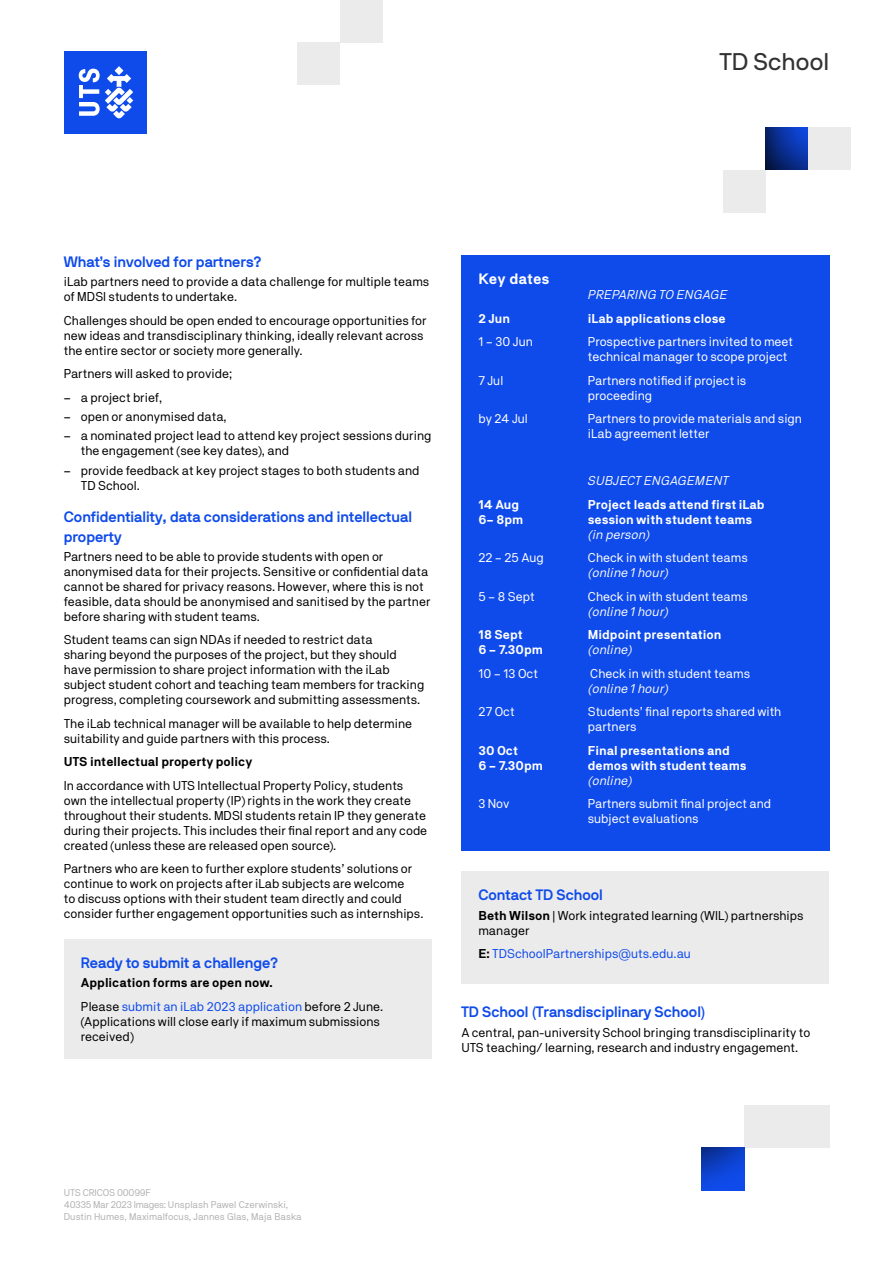
<style>
.page{position:relative;width:893px;height:1263px;background:#fff}
.page>*{position:absolute;margin:0;border:0;box-sizing:border-box;transform-origin:0 0}
.t1{font:24px "NB International Pro";letter-spacing:.005em;color:#323232}
.t2{font:700 15px/19.5px "NB International Pro";color:#0f4beb}
.t3{font:700 15px "NB Akademie";color:#fff}
.t4{font:12.75px/15px "NB Akademie";color:#000}
.t5{font:12.75px/15px "NB Akademie";color:#fff}
.t6{font:700 12.75px/15px "NB Akademie";color:#fff}
.t7{font:700 12.75px/23.5px "NB Akademie";color:#000}
.t8{font:italic 12.75px "NB Akademie";color:#fff}
.t9{font:italic 12.75px "NB Akademie";letter-spacing:.02em;color:#fff}
.t10{font:12.75px "NB Akademie";color:#0f4beb}
.t11{font:9.75px/12px "NB Akademie";color:#b2b2b2}
.s1{font-family:"NB International Pro"}
.s2{font-weight:400}
.s3{font-weight:400;color:#0f4beb}
.s4{font-weight:700}
.s5{font-weight:700;color:#000}
</style>
<div class="page">
<div style="left:298px;top:43px;width:42px;height:42px;background:#ebebeb"></div>
<div style="left:340px;top:0;width:43px;height:43px;background:#ebebeb"></div>
<div style="left:744px;top:1105px;width:85px;height:42px;background:#ebebeb"></div>
<svg style="left:702px;top:1147px;width:42px;height:43px;background:#0d41cd"></svg>
<svg style="left:765px;top:127px;width:43px;height:43px;background:#092d8e"></svg>
<div style="left:808px;top:127px;width:42px;height:43px;background:#ebebeb"></div>
<div style="left:723px;top:170px;width:42px;height:42px;background:#ebebeb"></div>
<div style="left:461px;top:871px;width:368px;height:113px;background:#ebebeb"></div>
<div style="left:64px;top:51px;width:82px;height:83px;background:#0f4beb"></div>
<svg style="left:79px;top:66px;width:54px;height:53px"></svg>
<div style="left:461px;top:255px;width:118px;height:595px;background:#0f4beb"></div>
<div style="left:571px;top:255px;width:258px;height:595px;background:#0f4beb"></div>
<div style="left:64px;top:939px;width:368px;height:119px;background:#ebebeb"></div>
<h1 class="t1" style="left:720px;top:48px;width:111px">TD School</h1>
<p class="t2" style="left:64px;top:252px;width:199px">What’s involved for partners?</p>
<p class="t4" style="left:64px;top:274px;width:367px">iLab partners need to provide a data challenge for multiple teams of MDSI students to undertake.</p>
<p class="t4" style="left:64px;top:313px;width:364px">Challenges should be open ended to encourage opportunities for new ideas and transdisciplinary thinking, ideally relevant across the entire sector or society more generally.</p>
<p class="t4" style="left:64px;top:366px;width:170px">Partners will asked to provide;</p>
<p class="t4" style="left:64px;top:390px;width:100px"><span class="s1">–</span> a project brief,</p>
<p class="t4" style="left:64px;top:409px;width:164px"><span class="s1">–</span> open or anonymised data,</p>
<p class="t4" style="left:81px;top:428px;width:352px;text-indent:-17px"><span class="s1">–</span> a nominated project lead to attend key project sessions during the engagement (see key dates), and</p>
<p class="t4" style="left:81px;top:462px;width:340px;text-indent:-17px"><span class="s1">–</span> provide feedback at key project stages to both students and<br>TD School.</p>
<p class="t2" style="left:64px;top:507px;width:350px">Confidentiality, data considerations and intellectual property</p>
<p class="t4" style="left:64px;top:549px;width:368px">Partners need to be able to provide students with open or anonymised data for their projects. Sensitive or confidential data cannot be shared for privacy reasons. However, where this is not feasible, data should be anonymised and sanitised by the partner before sharing with student teams.</p>
<p class="t4" style="left:64px;top:632px;width:362px">Student teams can sign NDAs if needed to restrict data<br>sharing beyond the purposes of the project, but they should have permission to share project information with the iLab subject student cohort and teaching team members for tracking progress, completing coursework and submitting assessments.</p>
<p class="t4" style="left:64px;top:716px;width:350px">The iLab technical manager will be available to help determine suitability and guide partners with this process.</p>
<p class="t7" style="left:64px;top:750px;width:190px">UTS intellectual property policy</p>
<p class="t4" style="left:64px;top:778px;width:365px">In accordance with UTS Intellectual Property Policy, students own the intellectual property (IP) rights in the work they create throughout their students. MDSI students retain IP they generate during their projects. This includes their final report and any code created (unless these are released open source).</p>
<p class="t4" style="left:64px;top:861px;width:361px">Partners who are keen to further explore students’ solutions or continue to work on projects after iLab subjects are welcome<br>to discuss options with their student team directly and could consider further engagement opportunities such as internships.</p>
<p class="t2" style="left:81px;top:953px;width:199px">Ready to submit a challenge?</p>
<p class="t7" style="left:81px;top:971px;width:304px">Application forms are open now.<br><span class="s2">Please</span> <span class="s3">submit an iLab 2023 application</span> <span class="s2">before 2 June.</span></p>
<p class="t4" style="left:81px;top:1014px;width:301px">(Applications will close early if maximum submissions received)</p>
<p class="t3" style="left:478px;top:270px;width:73px">Key dates</p>
<p class="t6" style="left:478px;top:310px;width:33px">2 Jun</p>
<p class="t5" style="left:478px;top:334px;width:56px">1 – 30 Jun</p>
<p class="t5" style="left:478px;top:372px;width:26px">7 Jul</p>
<p class="t5" style="left:478px;top:411px;width:51px">by 24 Jul</p>
<p class="t6" style="left:478px;top:496px;width:46px">14 Aug<br>6– 8pm</p>
<p class="t5" style="left:478px;top:550px;width:67px">22 – 25 Aug</p>
<p class="t5" style="left:478px;top:588px;width:58px">5 – 8 Sept</p>
<p class="t6" style="left:478px;top:627px;width:66px">18 Sept<br>6 – 7.30pm</p>
<p class="t5" style="left:478px;top:665px;width:61px">10 – 13 Oct</p>
<p class="t5" style="left:478px;top:704px;width:38px">27 Oct</p>
<p class="t6" style="left:478px;top:742px;width:66px">30 Oct<br>6 – 7.30pm</p>
<p class="t5" style="left:478px;top:796px;width:33px">3 Nov</p>
<p class="t9" style="left:588px;top:287px;width:141px">PREPARING TO ENGAGE</p>
<p class="t6" style="left:588px;top:310px;width:139px">iLab applications close</p>
<p class="t5" style="left:588px;top:334px;width:207px">Prospective partners invited to meet technical manager to scope project</p>
<p class="t5" style="left:588px;top:372px;width:160px">Partners notified if project is proceeding</p>
<p class="t5" style="left:588px;top:411px;width:216px">Partners to provide materials and sign iLab agreement letter</p>
<p class="t9" style="left:588px;top:473px;width:142px">SUBJECT ENGAGEMENT</p>
<p class="t6" style="left:588px;top:496px;width:178px">Project leads attend first iLab session with student teams</p>
<p class="t8" style="left:588px;top:527px;width:64px">(in person)</p>
<p class="t5" style="left:588px;top:550px;width:161px">Check in with student teams</p>
<p class="t8" style="left:588px;top:565px;width:83px">(online 1 hour)</p>
<p class="t5" style="left:588px;top:588px;width:161px">Check in with student teams</p>
<p class="t8" style="left:588px;top:604px;width:83px">(online 1 hour)</p>
<p class="t6" style="left:588px;top:627px;width:135px">Midpoint presentation</p>
<p class="t8" style="left:588px;top:642px;width:46px">(online)</p>
<p class="t5" style="left:590px;top:665px;width:161px">Check in with student teams</p>
<p class="t8" style="left:588px;top:681px;width:83px">(online 1 hour)</p>
<p class="t5" style="left:588px;top:704px;width:195px">Students’ final reports shared with partners</p>
<p class="t6" style="left:588px;top:742px;width:160px">Final presentations and demos with student teams</p>
<p class="t8" style="left:588px;top:773px;width:46px">(online)</p>
<p class="t5" style="left:588px;top:796px;width:185px">Partners submit final project and subject evaluations</p>
<p class="t2" style="left:478px;top:885px;width:126px">Contact TD School</p>
<p class="t4" style="left:478px;top:907px;width:327px"><span class="s4">Beth Wilson</span> | Work integrated learning (WIL) partnerships manager</p>
<p class="t10" style="left:478px;top:946px;width:214px"><span class="s5">E:</span> TDSchoolPartnerships@uts.edu.au</p>
<p class="t2" style="left:461px;top:1002px;width:245px">TD School (Transdisciplinary School)</p>
<p class="t4" style="left:461px;top:1024px;width:350px">A central, pan-university School bringing transdisciplinarity to<br>UTS teaching/ learning, research and industry engagement.</p>
<p class="t11" style="left:64px;top:1187px;width:239px">UTS CRICOS 00099F<br>40335 Mar 2023 Images: Unsplash Pawel Czerwinski,<br>Dustin Humes, Maximalfocus, Jannes Glas, Maja Baska</p>
</div>
